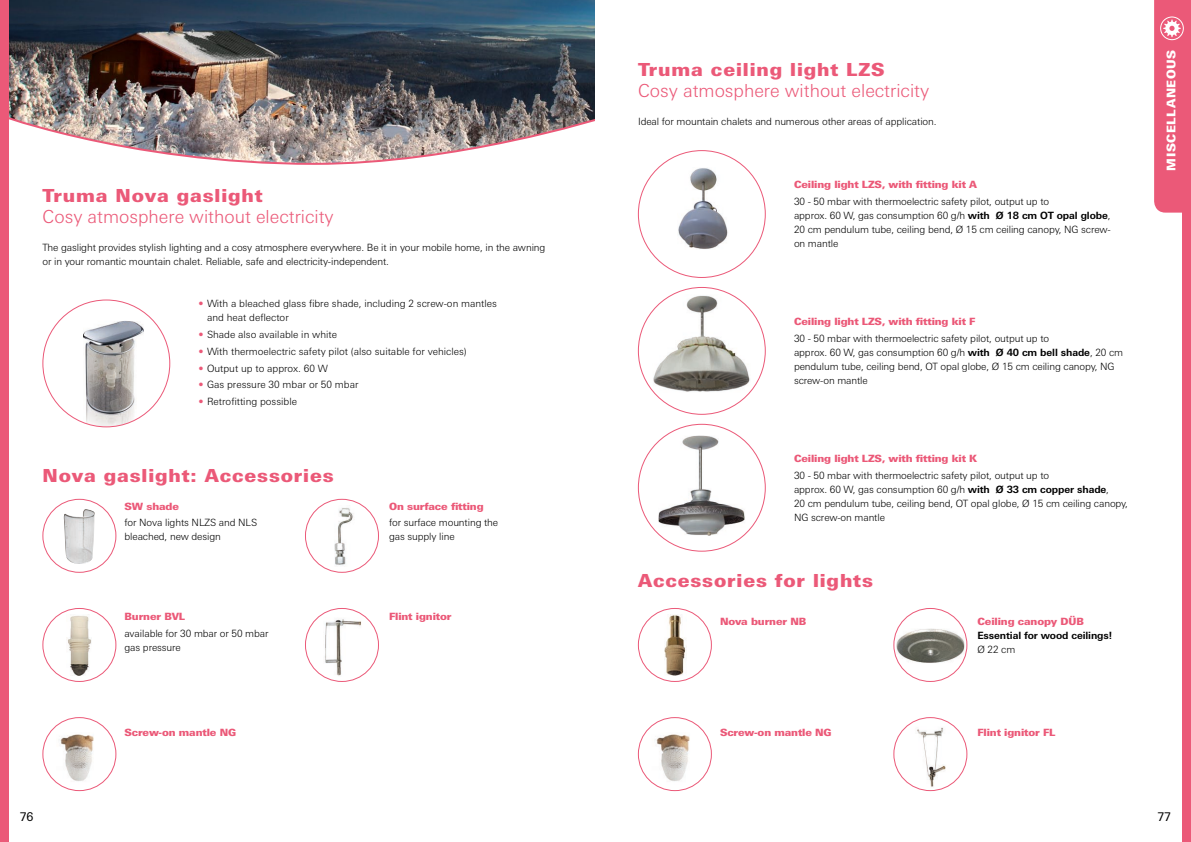
<style>
.page{position:relative;width:1191px;height:842px;background:#fff}
.page>*{position:absolute;margin:0;border:0;box-sizing:border-box;transform-origin:0 0}
.t1{font:900 18px "Univers Next W1 G";letter-spacing:.05em;color:#eb5978}
.t2{font:300 18px "Univers Next W1 G";color:#eb5978}
.t3{font:900 12px "Univers Next W1 G";letter-spacing:.05em;color:#fff}
.t4{font:12px "Univers Next W1 G";color:#000}
.t5{font:300 10px/14px "Univers Next W1 G";letter-spacing:-.01em;color:#000}
.t6{font:900 10px "Univers Next W1 G";letter-spacing:-.01em;color:#eb5978}
.t7{font:700 10px "Univers Next W1 G";letter-spacing:-.01em;color:#000}
.s1{font-weight:700;color:#eb5978}
.s2{color:#eb5978}
.s3{font-weight:700}
</style>
<div class="page">
<div style="left:1182px;top:0;width:9px;height:842px;background:#eb5978"></div>
<svg style="left:1154px;top:0;width:30px;height:213px;background:#eb607e"></svg>
<img style="left:9px;top:0;width:586px;height:165px">
<img style="left:64px;top:509px;width:31px;height:55px">
<div style="left:43px;top:499px;width:73px;height:74px;border:1px solid #eb5978;border-radius:50%"></div>
<img style="left:67px;top:615px;width:25px;height:60px">
<div style="left:43px;top:608px;width:73px;height:74px;border:1px solid #eb5978;border-radius:50%"></div>
<img style="left:56px;top:734px;width:46px;height:51px">
<div style="left:43px;top:717px;width:73px;height:74px;border:1px solid #eb5978;border-radius:50%"></div>
<img style="left:334px;top:508px;width:19px;height:57px">
<div style="left:305px;top:499px;width:74px;height:74px;border:1px solid #eb5978;border-radius:50%"></div>
<img style="left:323px;top:619px;width:39px;height:58px">
<div style="left:305px;top:608px;width:74px;height:74px;border:1px solid #eb5978;border-radius:50%"></div>
<img style="left:83px;top:321px;width:61px;height:106px">
<img style="left:664px;top:614px;width:22px;height:62px">
<div style="left:638px;top:608px;width:73px;height:74px;border:1px solid #eb5978;border-radius:50%"></div>
<img style="left:652px;top:734px;width:46px;height:51px">
<div style="left:638px;top:717px;width:73px;height:74px;border:1px solid #eb5978;border-radius:50%"></div>
<img style="left:896px;top:628px;width:68px;height:35px">
<div style="left:893px;top:608px;width:74px;height:74px;border:1px solid #eb5978;border-radius:50%"></div>
<img style="left:911px;top:727px;width:39px;height:62px">
<div style="left:893px;top:717px;width:74px;height:74px;border:1px solid #eb5978;border-radius:50%"></div>
<div style="left:0;top:0;width:9px;height:842px;background:#eb5978"></div>
<img style="left:678px;top:168px;width:50px;height:81px">
<img style="left:653px;top:295px;width:98px;height:97px">
<img style="left:658px;top:435px;width:87px;height:101px">
<h1 class="t1" style="left:43px;top:185px;width:222px">Truma Nova gaslight</h1>
<h1 class="t2" style="left:43px;top:207px;width:293px">Cosy atmosphere without electricity</h1>
<p class="t5" style="left:43px;top:241px;width:504px">The gaslight provides stylish lighting and a cosy atmosphere everywhere. Be it in your mobile home, in the awning or in your romantic mountain chalet. Reliable, safe and electricity-independent.</p>
<p class="t5" style="left:207px;top:297px;width:291px;text-indent:-8px"><span class="s1">•</span> With a bleached glass fibre shade, including 2 screw-on mantles and heat deflector</p>
<p class="t5" style="left:198px;top:327px;width:140px"><span class="s2">•</span> Shade also available in white</p>
<p class="t5" style="left:198px;top:344px;width:270px"><span class="s2">•</span> With thermoelectric safety pilot (also suitable for vehicles)</p>
<p class="t5" style="left:198px;top:361px;width:131px"><span class="s2">•</span> Output up to approx. 60 W</p>
<p class="t5" style="left:198px;top:378px;width:161px"><span class="s2">•</span> Gas pressure 30 mbar or 50 mbar</p>
<p class="t5" style="left:198px;top:395px;width:100px"><span class="s2">•</span> Retrofitting possible</p>
<h1 class="t1" style="left:43px;top:465px;width:293px">Nova gaslight: Accessories</h1>
<p class="t6" style="left:124px;top:500px;width:56px">SW shade</p>
<p class="t5" style="left:124px;top:516px;width:134px">for Nova lights NLZS and NLS bleached, new design</p>
<p class="t6" style="left:124px;top:610px;width:62px">Burner BVL</p>
<p class="t5" style="left:124px;top:626px;width:145px">available for 30 mbar or 50 mbar gas pressure</p>
<p class="t6" style="left:124px;top:726px;width:113px">Screw-on mantle NG</p>
<p class="t6" style="left:389px;top:500px;width:96px">On surface fitting</p>
<p class="t5" style="left:389px;top:516px;width:111px">for surface mounting the gas supply line</p>
<p class="t6" style="left:389px;top:610px;width:64px">Flint ignitor</p>
<h1 class="t1" style="left:638px;top:59px;width:248px">Truma ceiling light LZS</h1>
<h1 class="t2" style="left:638px;top:81px;width:293px">Cosy atmosphere without electricity</h1>
<p class="t5" style="left:638px;top:115px;width:300px">Ideal for mountain chalets and numerous other areas of application.</p>
<p class="t6" style="left:794px;top:179px;width:184px">Ceiling light LZS, with fitting kit A</p>
<p class="t5" style="left:794px;top:195px;width:318px">30 - 50 mbar with thermoelectric safety pilot, output up to<br>approx. 60 W, gas consumption 60 g/h <span class="s3">with Ø 18 cm OT opal globe</span>, 20 cm pendulum tube, ceiling bend, Ø 15 cm ceiling canopy, NG screw&shy;on mantle</p>
<p class="t6" style="left:794px;top:315px;width:183px">Ceiling light LZS, with fitting kit F</p>
<p class="t5" style="left:794px;top:331px;width:331px">30 - 50 mbar with thermoelectric safety pilot, output up to<br>approx. 60 W, gas consumption 60 g/h <span class="s3">with Ø 40 cm bell shade</span>, 20 cm pendulum tube, ceiling bend, OT opal globe, Ø 15 cm ceiling canopy, NG screw-on mantle</p>
<p class="t6" style="left:794px;top:452px;width:185px">Ceiling light LZS, with fitting kit K</p>
<p class="t5" style="left:794px;top:468px;width:335px">30 - 50 mbar with thermoelectric safety pilot, output up to<br>approx. 60 W, gas consumption 60 g/h <span class="s3">with Ø 33 cm copper shade</span>,<br>20 cm pendulum tube, ceiling bend, OT opal globe, Ø 15 cm ceiling canopy, NG screw-on mantle</p>
<h1 class="t1" style="left:638px;top:570px;width:236px">Accessories for lights</h1>
<p class="t6" style="left:720px;top:615px;width:88px">Nova burner NB</p>
<p class="t6" style="left:977px;top:615px;width:108px">Ceiling canopy DÜB</p>
<p class="t7" style="left:977px;top:629px;width:136px">Essential for wood ceilings!</p>
<p class="t5" style="left:977px;top:642px;width:39px">Ø 22 cm</p>
<p class="t6" style="left:720px;top:726px;width:113px">Screw-on mantle NG</p>
<p class="t6" style="left:977px;top:726px;width:79px">Flint ignitor FL</p>
<p class="t3" style="left:1163px;top:171px;width:123px;rotate:-90deg">MISCELLANEOUS</p>
<p class="t4" style="left:20px;top:810px;width:15px">76</p>
<p class="t4" style="left:1157px;top:810px;width:15px">77</p>
</div>
